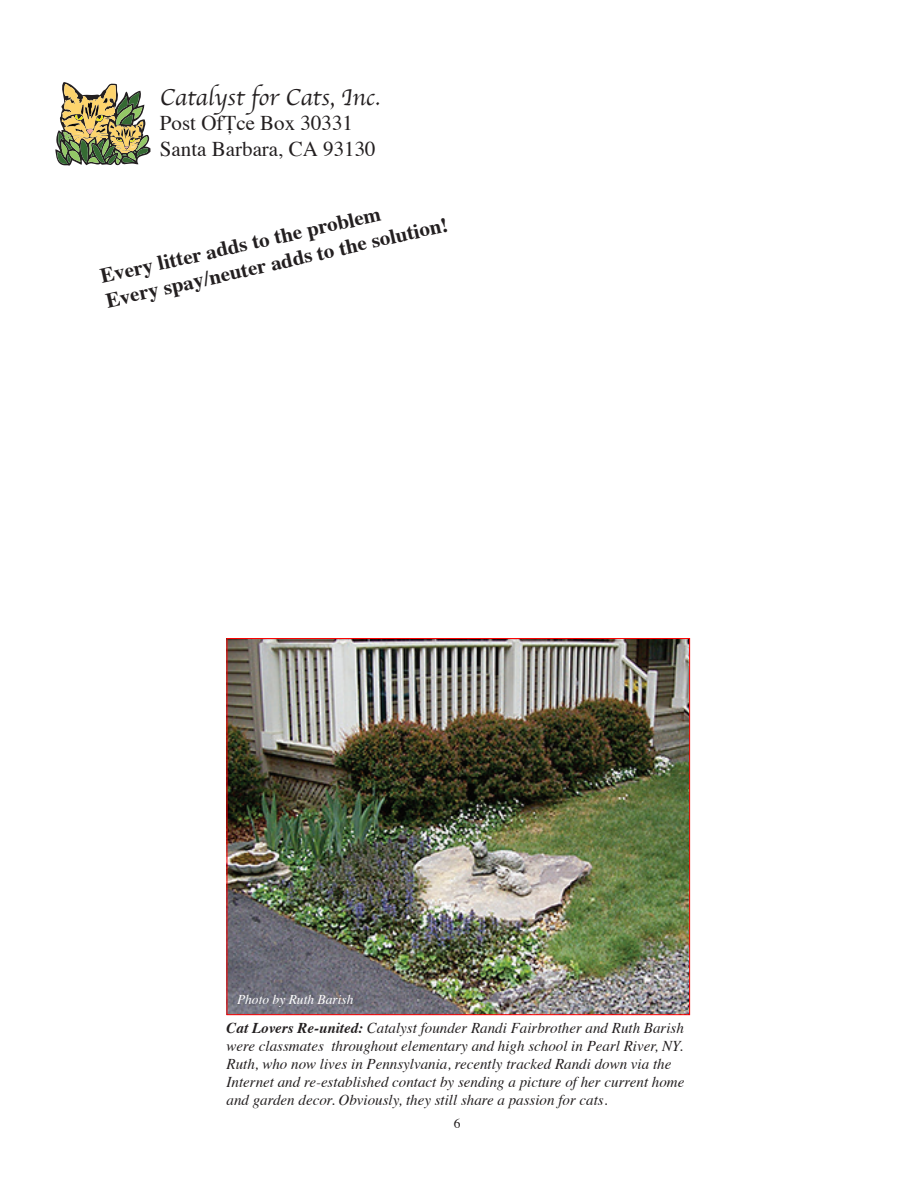
<style>
.page{position:relative;width:918px;height:1188px;background:#fff}
.page>*{position:absolute;margin:0;border:0;box-sizing:border-box;transform-origin:0 0}
.t1{font:24px "Apple Chancery";color:#231f20}
.t2{font:700 21px "Times";color:#231f20}
.t3{font:21px "Times";color:#231f20}
.t4{font:italic 15px/18px "Times";color:#231f20}
.t5{font:italic 13.5px "Times";color:#fff}
.t6{font:13.5px "Times";color:#231f20}
.s1{font-weight:700}
</style>
<div class="page">
<svg style="left:55px;top:82px;width:95px;height:84px"></svg>
<img style="left:229px;top:640px;width:459px;height:373px">
<p class="t1" style="left:160px;top:78px;width:222px">Catalyst for Cats, Inc.</p>
<p class="t3" style="left:160px;top:111px;width:195px">Post Office Box 30331</p>
<p class="t3" style="left:160px;top:136px;width:217px">Santa Barbara, CA 93130</p>
<p class="t2" style="left:98px;top:263px;width:288px;rotate:-13deg">Every litter adds to the problem</p>
<p class="t2" style="left:103px;top:288px;width:352px;rotate:-13deg">Every spay/neuter adds to the solution!</p>
<p class="t5" style="left:237px;top:988px;width:118px">Photo by Ruth Barish</p>
<p class="t4" style="left:227px;top:1018px;width:459px"><span class="s1">Cat Lovers Re-united:</span> Catalyst founder Randi Fairbrother and Ruth Barish were classmates throughout elementary and high school in Pearl River, NY.</p>
<p class="t4" style="left:227px;top:1054px;width:459px">Ruth, who now lives in Pennsylvania, recently tracked Randi down via the<br>Internet and re-established contact by sending a picture of her current home and garden decor. Obviously, they still share a passion for cats.</p>
<p class="t6" style="left:454px;top:1116px;width:8px">6</p>
</div>
